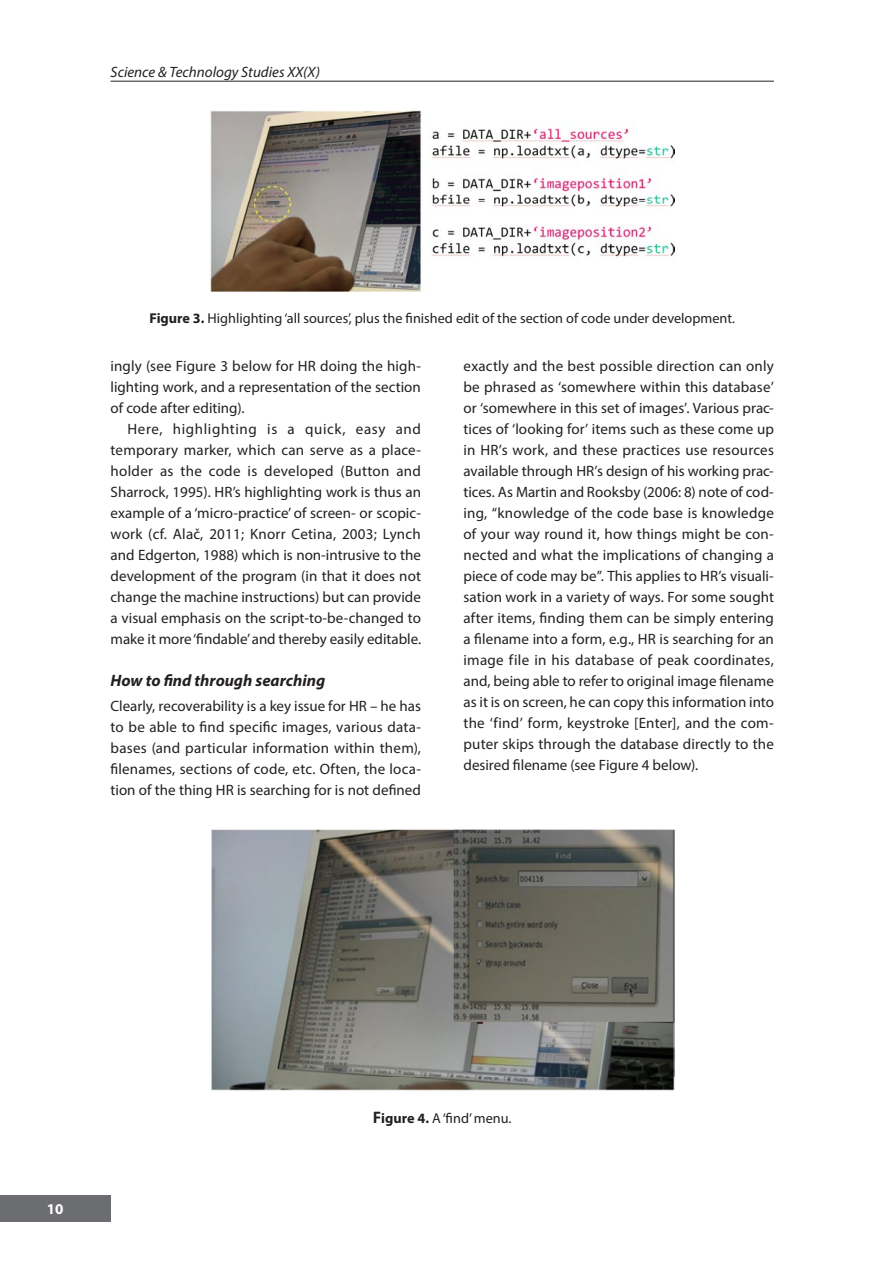
<style>
.page{position:relative;width:893px;height:1263px;background:#fff}
.page>*{position:absolute;margin:0;border:0;box-sizing:border-box;transform-origin:0 0}
._2_väliotsikko{font:italic 700 16.5px "Myriad Pro";color:#231f20}
.Leipis_ei_sis{font:15px/21px "Myriad Pro";letter-spacing:.005em;color:#231f20;text-align:justify}
.leipis{font:15px/21px "Myriad Pro";color:#231f20;text-align:justify}
.t1{font:italic 15px "Myriad Pro";color:#231f20}
.t2{font:700 15px "Myriad Pro";color:#fff}
.kuvateksti{font:14.25px "Myriad Pro";color:#231f20}
.s1{font-weight:700}
.s2{font-family:"Calibri";font-weight:700;font-size:18px}
</style>
<div class="page">
<div style="left:0;top:1195px;width:111px;height:27px;background:#6c6d70"></div>
<hr style="left:111px;top:81px;width:663px;height:1px;background:#231f20">
<img style="left:210px;top:111px;width:464px;height:180px">
<img style="left:211px;top:829px;width:463px;height:262px">
<p class="t1" style="left:111px;top:63px;width:211px">Science &amp; Technology Studies XX(X)</p>
<p class="kuvateksti" style="left:149px;top:310px;width:587px"><span class="s1">Figure 3.</span> Highlighting ‘all sources’, plus the finished edit of the section of code under development.</p>
<p class="Leipis_ei_sis" style="left:111px;top:355px;width:312px">ingly (see Figure 3 below for HR doing the high&shy;lighting work, and a representation of the section of code after editing).</p>
<p class="leipis" style="left:111px;top:418px;width:312px;text-indent:17px">Here, highlighting is a quick, easy and temporary marker, which can serve as a place&shy;holder as the code is developed (Button and Sharrock, 1995). HR’s highlighting work is thus an example of a ‘micro-practice’ of screen- or scopic&shy;work (cf. Alač, 2011; Knorr Cetina, 2003; Lynch and Edgerton, 1988) which is non-intrusive to the development of the program (in that it does not change the machine instructions) but can provide a visual emphasis on the script-to-be-changed to make it more ‘findable’ and thereby easily editable.</p>
<p class="_2_väliotsikko" style="left:111px;top:669px;width:216px">How to find through searching</p>
<p class="Leipis_ei_sis" style="left:111px;top:695px;width:312px">Clearly, recoverability is a key issue for HR – he has to be able to find specific images, various data&shy;bases (and particular information within them), filenames, sections of code, etc. Often, the loca&shy;tion of the thing HR is searching for is not defined</p>
<p class="Leipis_ei_sis" style="left:463px;top:355px;width:312px">exactly and the best possible direction can only be phrased as ‘somewhere within this database’ or ‘somewhere in this set of images’. Various prac&shy;tices of ‘looking for’ items such as these come up in HR’s work, and these practices use resources available through HR’s design of his working prac&shy;tices. As Martin and Rooksby (2006: 8) note of cod&shy;ing, “knowledge of the code base is knowledge of your way round it, how things might be con&shy;nected and what the implications of changing a piece of code may be”. This applies to HR’s visuali&shy;sation work in a variety of ways. For some sought after items, finding them can be simply entering a filename into a form, e.g., HR is searching for an image file in his database of peak coordinates, and, being able to refer to original image filename as it is on screen, he can copy this information into the ‘find’ form, keystroke [Enter], and the com&shy;puter skips through the database directly to the desired filename (see Figure 4 below).</p>
<p class="t2" style="left:47px;top:1199px;width:18px">10</p>
<p class="kuvateksti" style="left:373px;top:1110px;width:140px"><span class="s2">F</span><span class="s1">igure 4.</span> A ‘find’ menu.</p>
</div>
